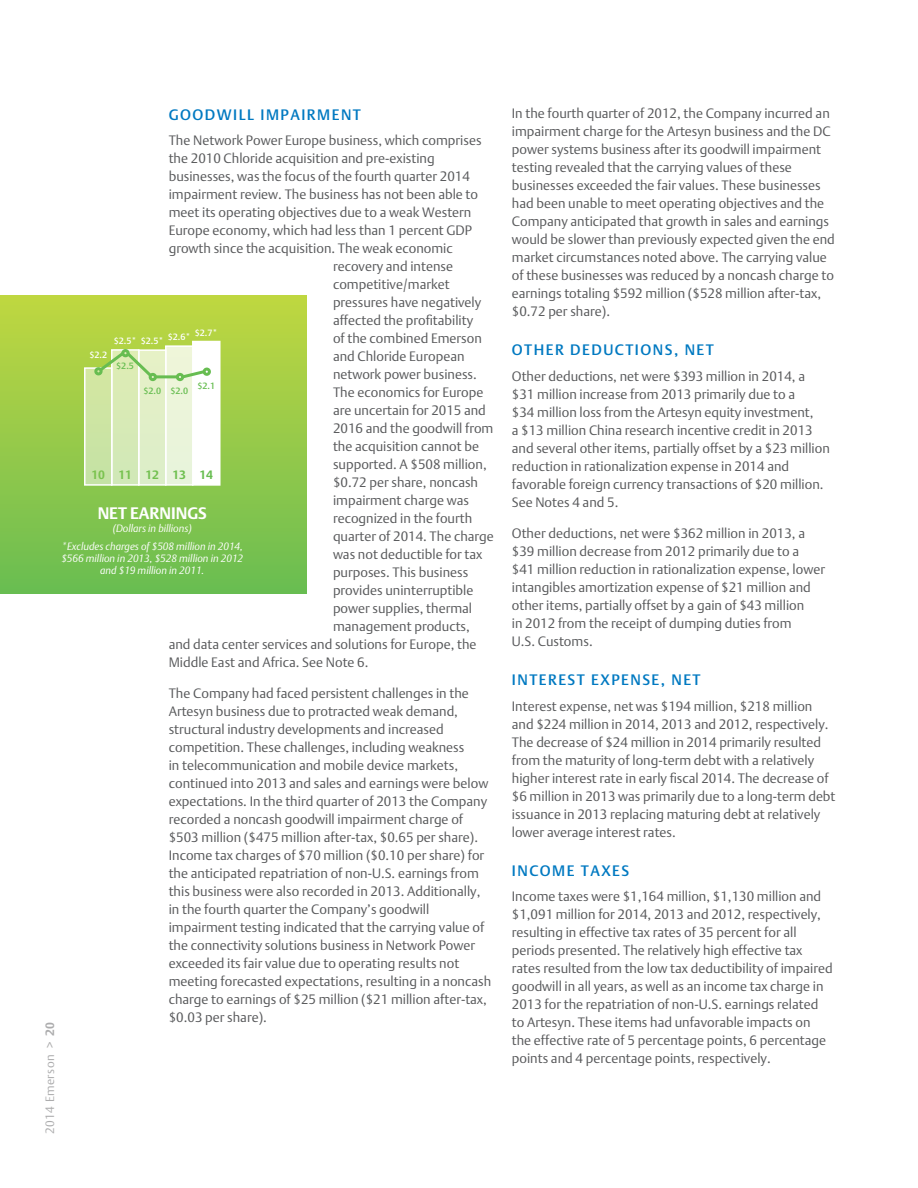
<style>
.page{position:relative;width:918px;height:1188px;background:#fff}
.page>*{position:absolute;margin:0;border:0;box-sizing:border-box;transform-origin:0 0}
.t1{font:700 16.5px "DTL Argo T";color:#fff}
.t2{font:500 15px "DTL Argo T";letter-spacing:.1em;color:#0079c1}
.t3{font:300 13.5px/18px "DTL Argo T";color:#58595b}
.t4{font:300 12px "DTL Argo T";letter-spacing:.04em;color:#acacad}
.t5{font:700 12px "DTL Argo T";letter-spacing:-.005em;color:#67bd51}
.t6{font:italic 300 10.5px/18px "DTL Argo T";color:#fff;text-align:center}
.t7{font:500 9px "DTL Argo T";color:#fff}
.t8{font:500 9px "DTL Argo T";color:#67bd51}
.s1{font-weight:700}
</style>
<div class="page">
<div style="left:0;top:296px;width:306px;height:298px;background:linear-gradient(to bottom,#c0d741,#6abd52)"></div>
<div style="left:193px;top:342px;width:27px;height:143px;background:#fff"></div>
<div style="left:166px;top:346px;width:27px;height:139px;background:#ebf4da"></div>
<div style="left:139px;top:350px;width:27px;height:135px;background:#e0efc8"></div>
<div style="left:112px;top:350px;width:27px;height:135px;background:#d6eab6"></div>
<div style="left:85px;top:368px;width:27px;height:117px;background:#cce4a3"></div>
<div style="left:192px;top:341px;width:29px;height:145px;border:2px solid #fff"></div>
<div style="left:165px;top:345px;width:29px;height:141px;border:2px solid #fff"></div>
<div style="left:138px;top:349px;width:29px;height:137px;border:2px solid #fff"></div>
<div style="left:111px;top:349px;width:29px;height:137px;border:2px solid #fff"></div>
<div style="left:84px;top:367px;width:29px;height:119px;border:2px solid #fff"></div>
<div style="left:149px;top:373px;width:8px;height:8px;border:3px solid #67bd51;border-radius:50%"></div>
<div style="left:176px;top:373px;width:8px;height:8px;border:3px solid #67bd51;border-radius:50%"></div>
<div style="left:203px;top:368px;width:8px;height:8px;border:3px solid #67bd51;border-radius:50%"></div>
<hr style="left:155px;top:375px;width:22px;height:3px;background:#67bd51">
<svg style="left:179px;top:368px;width:29px;height:13px"></svg>
<div style="left:94px;top:367px;width:9px;height:8px;border:3px solid #67bd51;border-radius:50%"></div>
<svg style="left:96px;top:349px;width:59px;height:31px"></svg>
<p class="t2" style="left:169px;top:105px;width:194px">GOODWILL IMPAIRMENT</p>
<p class="t3" style="left:169px;top:131px;width:314px">The Network Power Europe business, which comprises</p>
<p class="t3" style="left:169px;top:149px;width:268px">the 2010 Chloride acquisition and pre-existing</p>
<p class="t3" style="left:169px;top:167px;width:303px">businesses, was the focus of the fourth quarter 2014</p>
<p class="t3" style="left:169px;top:185px;width:311px">impairment review. The business has not been able to</p>
<p class="t3" style="left:169px;top:203px;width:304px">meet its operating objectives due to a weak Western</p>
<p class="t3" style="left:169px;top:221px;width:305px">Europe economy, which had less than 1 percent GDP</p>
<p class="t3" style="left:169px;top:239px;width:286px">growth since the acquisition. The weak economic</p>
<p class="t3" style="left:333px;top:257px;width:122px">recovery and intense</p>
<p class="t3" style="left:333px;top:275px;width:118px">competitive/market</p>
<p class="t3" style="left:333px;top:293px;width:150px">pressures have negatively</p>
<p class="t3" style="left:333px;top:311px;width:142px">affected the profitability</p>
<p class="t3" style="left:333px;top:329px;width:150px">of the combined Emerson</p>
<p class="t3" style="left:333px;top:347px;width:133px">and Chloride European</p>
<p class="t3" style="left:333px;top:365px;width:145px">network power business.</p>
<p class="t3" style="left:333px;top:383px;width:152px">The economics for Europe</p>
<p class="t3" style="left:333px;top:401px;width:154px">are uncertain for 2015 and</p>
<p class="t3" style="left:333px;top:419px;width:162px">2016 and the goodwill from</p>
<p class="t3" style="left:333px;top:437px;width:148px">the acquisition cannot be</p>
<p class="t3" style="left:333px;top:455px;width:155px">supported. A $508 million,</p>
<p class="t3" style="left:333px;top:473px;width:147px">$0.72 per share, noncash</p>
<p class="t3" style="left:333px;top:491px;width:138px">impairment charge was</p>
<p class="t3" style="left:333px;top:509px;width:141px">recognized in the fourth</p>
<p class="t3" style="left:333px;top:527px;width:162px">quarter of 2014. The charge</p>
<p class="t3" style="left:333px;top:545px;width:151px">was not deductible for tax</p>
<p class="t3" style="left:333px;top:563px;width:137px">purposes. This business</p>
<p class="t3" style="left:333px;top:581px;width:142px">provides uninterruptible</p>
<p class="t3" style="left:333px;top:599px;width:141px">power supplies, thermal</p>
<p class="t3" style="left:333px;top:617px;width:138px">management products,</p>
<p class="t3" style="left:169px;top:635px;width:309px">and data center services and solutions for Europe, the</p>
<p class="t3" style="left:169px;top:653px;width:201px">Middle East and Africa. See Note 6.</p>
<p class="t3" style="left:169px;top:685px;width:324px">The Company had faced persistent challenges in the Artesyn business due to protracted weak demand, structural industry developments and increased competition. These challenges, including weakness<br>in telecommunication and mobile device markets, continued into 2013 and sales and earnings were below expectations. In the third quarter of 2013 the Company recorded a noncash goodwill impairment charge of $503 million ($475 million after-tax, $0.65 per share).<br>Income tax charges of $70 million ($0.10 per share) for the anticipated repatriation of non-U.S. earnings from this business were also recorded in 2013. Additionally, in the fourth quarter the Company’s goodwill impairment testing indicated that the carrying value of the connectivity solutions business in Network Power exceeded its fair value due to operating results not meeting forecasted expectations, resulting in a noncash charge to earnings of $25 million ($21 million after-tax, $0.03 per share).</p>
<p class="t7" style="left:195px;top:328px;width:24px">$2.7*</p>
<p class="t7" style="left:168px;top:332px;width:24px">$2.6*</p>
<p class="t7" style="left:114px;top:335px;width:24px">$2.5*</p>
<p class="t7" style="left:141px;top:335px;width:24px">$2.5*</p>
<p class="t7" style="left:89px;top:349px;width:19px">$2.2</p>
<p class="t8" style="left:116px;top:360px;width:19px">$2.5</p>
<p class="t8" style="left:197px;top:380px;width:19px">$2.1</p>
<p class="t8" style="left:143px;top:385px;width:46px">$2.0 $2.0</p>
<p class="t5" style="left:91px;top:468px;width:123px">10 11 12 13 14</p>
<p class="t1" style="left:98px;top:503px;width:111px">NET EARNINGS</p>
<p class="t6" style="left:62px;top:519px;width:183px">(Dollars in billions)<br>*Excludes charges of $508 million in 2014,</p>
<p class="t6" style="left:61px;top:552px;width:183px;line-height:12px">$566 million in 2013, $528 million in 2012 and $19 million in 2011.</p>
<p class="t4" style="left:43px;top:1134px;width:114px;rotate:-90deg">2014 Emerson &gt; <span class="s1">20</span></p>
<p class="t3" style="left:512px;top:104px;width:324px">In the fourth quarter of 2012, the Company incurred an impairment charge for the Artesyn business and the DC power systems business after its goodwill impairment testing revealed that the carrying values of these businesses exceeded the fair values. These businesses had been unable to meet operating objectives and the Company anticipated that growth in sales and earnings would be slower than previously expected given the end market circumstances noted above. The carrying value of these businesses was reduced by a noncash charge to earnings totaling $592 million ($528 million after-tax, $0.72 per share).</p>
<p class="t2" style="left:512px;top:341px;width:204px">OTHER DEDUCTIONS, NET</p>
<p class="t3" style="left:512px;top:367px;width:320px">Other deductions, net were $393 million in 2014, a $31 million increase from 2013 primarily due to a<br>$34 million loss from the Artesyn equity investment,<br>a $13 million China research incentive credit in 2013 and several other items, partially offset by a $23 million reduction in rationalization expense in 2014 and favorable foreign currency transactions of $20 million.<br>See Notes 4 and 5.</p>
<p class="t3" style="left:512px;top:525px;width:315px">Other deductions, net were $362 million in 2013, a $39 million decrease from 2012 primarily due to a<br>$41 million reduction in rationalization expense, lower intangibles amortization expense of $21 million and other items, partially offset by a gain of $43 million<br>in 2012 from the receipt of dumping duties from<br>U.S. Customs.</p>
<p class="t2" style="left:512px;top:671px;width:190px">INTEREST EXPENSE, NET</p>
<p class="t3" style="left:512px;top:697px;width:325px">Interest expense, net was $194 million, $218 million and $224 million in 2014, 2013 and 2012, respectively.<br>The decrease of $24 million in 2014 primarily resulted from the maturity of long-term debt with a relatively higher interest rate in early fiscal 2014. The decrease of $6 million in 2013 was primarily due to a long-term debt issuance in 2013 replacing maturing debt at relatively lower average interest rates.</p>
<p class="t2" style="left:512px;top:862px;width:119px">INCOME TAXES</p>
<p class="t3" style="left:512px;top:888px;width:322px">Income taxes were $1,164 million, $1,130 million and $1,091 million for 2014, 2013 and 2012, respectively, resulting in effective tax rates of 35 percent for all periods presented. The relatively high effective tax rates resulted from the low tax deductibility of impaired goodwill in all years, as well as an income tax charge in 2013 for the repatriation of non-U.S. earnings related to Artesyn. These items had unfavorable impacts on the effective rate of 5 percentage points, 6 percentage points and 4 percentage points, respectively.</p>
</div>
